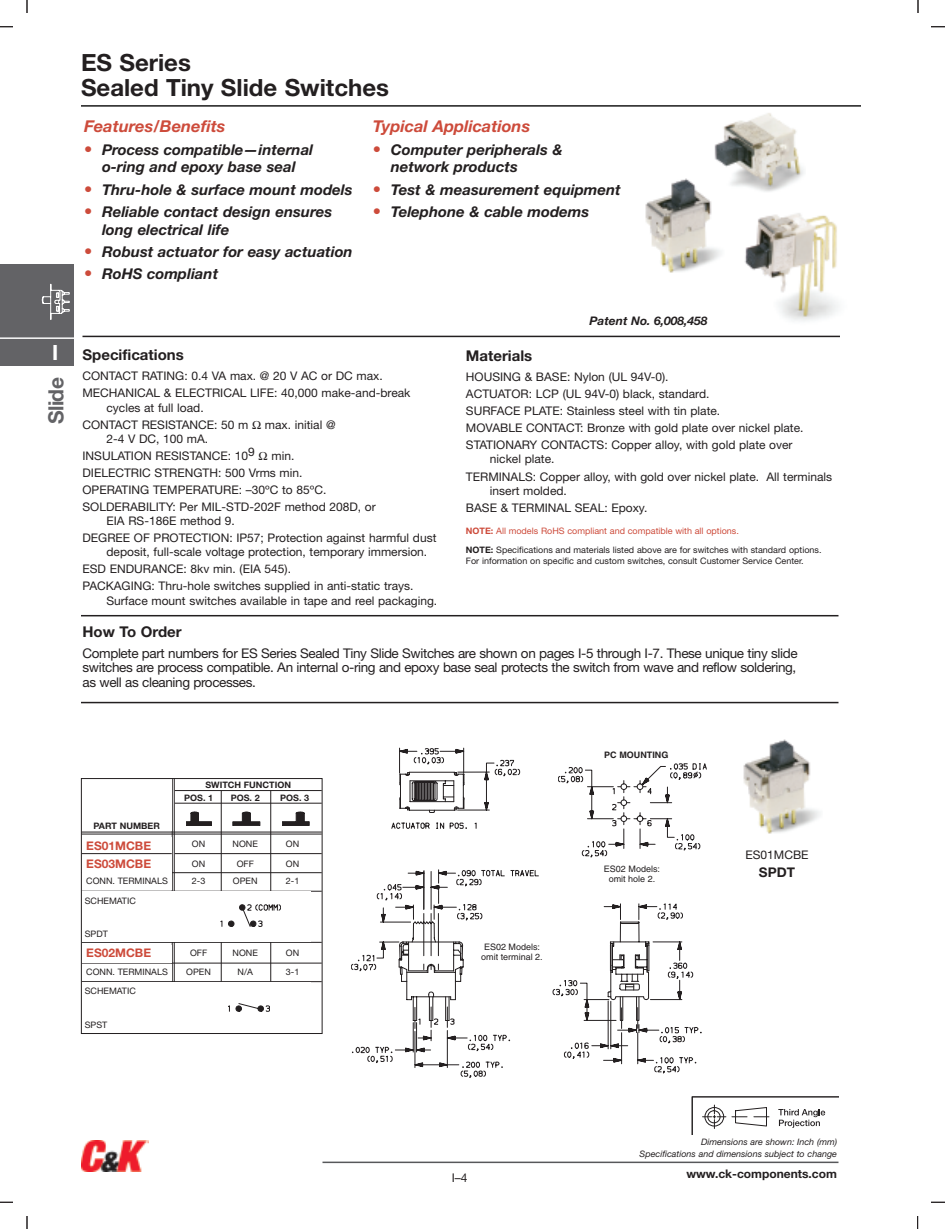
<style>
.page{position:relative;width:945px;height:1229px;background:#fff}
.page>*{position:absolute;margin:0;border:0;box-sizing:border-box;transform-origin:0 0}
.t1{font:700 23.7px/25.2px "Helvetica Neue";color:#231f20}
.t2{font:700 21px "Helvetica Neue";color:#636366}
.t3{font:700 21px "Helvetica Neue";color:#fff}
.t4{font:italic 700 16.35px "Helvetica Neue";color:#cd4b3b}
.t5{font:italic 700 14.85px/17.9px "Helvetica Neue";color:#231f20}
.t6{font:700 14.85px "Helvetica Neue";color:#231f20}
.t7{font:13.35px/14.9px "Helvetica Neue";letter-spacing:-.03em;color:#231f20;text-align:justify}
.t8{font:700 13.35px "Helvetica Neue";color:#231f20}
.t9{font:12px "Helvetica Neue";color:#231f20}
.t10{font:11.85px/17.1px "Helvetica Neue";color:#231f20}
.t11{font:700 11.85px/17.9px "Helvetica Neue";color:#cd4b3b}
.t12{font:700 11.85px "Helvetica Neue";color:#231f20}
.t13{font:italic 700 11.85px "Helvetica Neue";color:#231f20}
.t14{font:8.85px/19.4px "Helvetica Neue";color:#231f20}
.t15{font:italic 8.85px/11.9px "Helvetica Neue";color:#231f20;text-align:right}
.t16{font:8.85px/9.9px "Helvetica";color:#231f20;text-align:center}
.t17{font:700 8.85px/12.6px "Helvetica Neue";color:#231f20}
.t18{font:700 8.85px "Helvetica";color:#231f20}
.s1{font-style:normal;font-size:16.35px;color:#cd4b3b}
.s2{font-weight:700;color:#cd4b3b}
.s3{color:#cd4b3b}
.s4{font-weight:700}
</style>
<div class="page">
<hr style="left:322px;top:1161px;width:516px;height:2px;background:#57585a">
<img style="left:82px;top:1140px;width:66px;height:31px">
<svg style="left:0;top:0;width:28px;height:27px"></svg>
<svg style="left:0;top:1201px;width:28px;height:27px"></svg>
<div style="left:14px;top:13px;width:26px;height:27px;background:#fff"></div>
<div style="left:14px;top:1188px;width:26px;height:27px;background:#fff"></div>
<svg style="left:918px;top:0;width:27px;height:27px"></svg>
<svg style="left:917px;top:1201px;width:28px;height:27px"></svg>
<div style="left:0;top:264px;width:74px;height:102px;background:#636366"></div>
<hr style="left:0;top:337px;width:74px;height:2px;background:#fff">
<svg style="left:41px;top:283px;width:29px;height:37px"></svg>
<hr style="left:81px;top:105px;width:780px;height:2px;background:#000">
<svg style="left:692px;top:1096px;width:146px;height:38px"></svg>
<svg style="left:391px;top:747px;width:74px;height:82px"></svg>
<svg style="left:455px;top:750px;width:66px;height:79px"></svg>
<svg style="left:351px;top:869px;width:351px;height:208px"></svg>
<svg style="left:558px;top:763px;width:149px;height:95px"></svg>
<img style="left:744px;top:213px;width:94px;height:108px">
<img style="left:714px;top:113px;width:90px;height:79px">
<img style="left:645px;top:178px;width:79px;height:95px">
<hr style="left:82px;top:336px;width:758px;height:1px;background:#231f20">
<hr style="left:81px;top:615px;width:757px;height:1px;background:#231f20">
<hr style="left:81px;top:702px;width:757px;height:1px;background:#231f20">
<hr style="left:174px;top:778px;width:1px;height:204px;background:#231f20">
<hr style="left:172px;top:778px;width:1px;height:204px;background:#231f20">
<hr style="left:221px;top:790px;width:1px;height:191px;background:#231f20">
<hr style="left:270px;top:790px;width:1px;height:191px;background:#231f20">
<hr style="left:82px;top:831px;width:240px;height:1px;background:#231f20">
<hr style="left:82px;top:833px;width:240px;height:1px;background:#231f20">
<hr style="left:82px;top:872px;width:240px;height:1px;background:#231f20">
<hr style="left:82px;top:890px;width:240px;height:1px;background:#231f20">
<hr style="left:82px;top:942px;width:240px;height:1px;background:#231f20">
<hr style="left:82px;top:962px;width:240px;height:1px;background:#231f20">
<hr style="left:82px;top:981px;width:240px;height:1px;background:#231f20">
<div style="left:82px;top:891px;width:229px;height:51px;background:#fff"></div>
<hr style="left:175px;top:853px;width:147px;height:1px;background:#231f20">
<hr style="left:82px;top:853px;width:90px;height:1px;background:#231f20">
<hr style="left:175px;top:790px;width:147px;height:1px;background:#231f20">
<hr style="left:175px;top:802px;width:147px;height:1px;background:#231f20">
<div style="left:81px;top:778px;width:241px;height:255px;border:1px solid #231f20"></div>
<svg style="left:186px;top:811px;width:26px;height:14px"></svg>
<svg style="left:232px;top:811px;width:28px;height:15px"></svg>
<svg style="left:282px;top:811px;width:28px;height:14px"></svg>
<svg style="left:220px;top:904px;width:61px;height:22px"></svg>
<svg style="left:228px;top:1003px;width:42px;height:8px"></svg>
<div style="left:588px;top:315px;width:171px;height:15px;background:#fff"></div>
<img style="left:743px;top:739px;width:77px;height:95px">
<h2 class="t3" style="left:52px;top:345px;width:8px">I</h2>
<h2 class="t2" style="left:48px;top:424px;width:49px;rotate:-90deg">Slide</h2>
<h1 class="t1" style="left:81px;top:52px;width:310px">ES Series<br>Sealed Tiny Slide Switches</h1>
<h3 class="t4" style="left:84px;top:121px;width:143px">Features/Benefits</h3>
<p class="t5" style="left:84px;top:142px;width:231px;text-align:center"><span class="s1">•</span> Process compatible—internal o-ring and epoxy base seal</p>
<p class="t5" style="left:84px;top:182px;width:270px"><span class="s1">•</span> Thru-hole &amp; surface mount models</p>
<p class="t5" style="left:102px;top:204px;width:232px;text-indent:-18px"><span class="s1">•</span> Reliable contact design ensures long electrical life</p>
<p class="t5" style="left:84px;top:244px;width:270px"><span class="s1">•</span> Robust actuator for easy actuation</p>
<p class="t5" style="left:84px;top:266px;width:136px"><span class="s1">•</span> RoHS compliant</p>
<h3 class="t4" style="left:373px;top:121px;width:159px">Typical Applications</h3>
<p class="t5" style="left:391px;top:142px;width:173px;text-indent:-18px"><span class="s1">•</span> Computer peripherals &amp; network products</p>
<p class="t5" style="left:373px;top:182px;width:250px"><span class="s1">•</span> Test &amp; measurement equipment</p>
<p class="t5" style="left:373px;top:204px;width:218px"><span class="s1">•</span> Telephone &amp; cable modems</p>
<p class="t13" style="left:590px;top:316px;width:120px">Patent No. 6,008,458</p>
<p class="t6" style="left:82px;top:350px;width:103px">Specifications</p>
<p class="t10" style="left:82px;top:369px;width:329px">CONTACT RATING: 0.4 VA max. @ 20 V AC or DC max.<br>MECHANICAL &amp; ELECTRICAL LIFE: 40,000 make-and-break</p>
<p class="t10" style="left:82px;top:400px;width:167px;text-indent:24px">cycles at full load.<br>CONTACT RESISTANCE: 50 m</p>
<p class="t10" style="left:265px;top:417px;width:72px">max. initial @</p>
<p class="t10" style="left:83px;top:431px;width:174px;text-indent:24px">2-4 V DC, 100 mA.<br>INSULATION RESISTANCE: 109</p>
<p class="t10" style="left:82px;top:448px;width:295px;text-indent:189px">min.<br>DIELECTRIC STRENGTH: 500 Vrms min.<br>OPERATING TEMPERATURE: –30ºC to 85ºC.<br>SOLDERABILITY: Per MIL-STD-202F method 208D, or</p>
<p class="t10" style="left:82px;top:513px;width:355px;text-indent:24px">EIA RS-186E method 9.<br>DEGREE OF PROTECTION: IP57; Protection against harmful dust</p>
<p class="t10" style="left:82px;top:544px;width:346px;text-indent:24px">deposit, full-scale voltage protection, temporary immersion.<br>ESD ENDURANCE: 8kv min. (EIA 545).<br>PACKAGING: Thru-hole switches supplied in anti-static trays.</p>
<p class="t10" style="left:106px;top:593px;width:332px">Surface mount switches available in tape and reel packaging.</p>
<p class="t6" style="left:466px;top:350px;width:68px">Materials</p>
<p class="t10" style="left:466px;top:369px;width:339px">HOUSING &amp; BASE: Nylon (UL 94V-0).<br>ACTUATOR: LCP (UL 94V-0) black, standard.<br>SURFACE PLATE: Stainless steel with tin plate.<br>MOVABLE CONTACT: Bronze with gold plate over nickel plate.<br>STATIONARY CONTACTS: Copper alloy, with gold plate over</p>
<p class="t10" style="left:466px;top:452px;width:368px;text-indent:24px">nickel plate.<br>TERMINALS: Copper alloy, with gold over nickel plate. All terminals</p>
<p class="t10" style="left:466px;top:483px;width:183px;text-indent:24px">insert molded.<br>BASE &amp; TERMINAL SEAL: Epoxy.</p>
<p class="t14" style="left:466px;top:522px;width:357px"><span class="s2">NOTE:</span> <span class="s3">All models RoHS compliant and compatible with all options.<br></span><span class="s4">NOTE:</span> Specifications and materials listed above are for switches with standard options.</p>
<p class="t14" style="left:466px;top:552px;width:339px">For information on specific and custom switches, consult Customer Service Center.</p>
<p class="t6" style="left:82px;top:626px;width:101px">How To Order</p>
<p class="t7" style="left:82px;top:646px;width:717px">Complete part numbers for ES Series Sealed Tiny Slide Switches are shown on pages I-5 through I-7. These unique tiny slide switches are process compatible. An internal o-ring and epoxy base seal protects the switch from wave and reflow soldering, as well as cleaning processes.</p>
<p class="t17" style="left:94px;top:820px;width:68px">PART NUMBER</p>
<p class="t11" style="left:86px;top:838px;width:66px">ES01MCBE<br>ES03MCBE</p>
<p class="t17" style="left:184px;top:779px;width:108px;text-indent:21px">SWITCH FUNCTION<br>POS. 1</p>
<p class="t17" style="left:231px;top:792px;width:31px">POS. 2</p>
<p class="t17" style="left:280px;top:792px;width:31px">POS. 3</p>
<p class="t14" style="left:192px;top:835px;width:15px">ON</p>
<p class="t14" style="left:233px;top:835px;width:27px">NONE</p>
<p class="t14" style="left:286px;top:835px;width:15px">ON</p>
<p class="t14" style="left:192px;top:854px;width:15px">ON</p>
<p class="t14" style="left:237px;top:854px;width:19px">OFF</p>
<p class="t14" style="left:286px;top:854px;width:15px">ON</p>
<p class="t14" style="left:86px;top:872px;width:83px">CONN. TERMINALS</p>
<p class="t14" style="left:192px;top:872px;width:15px">2-3</p>
<p class="t14" style="left:233px;top:872px;width:26px">OPEN</p>
<p class="t14" style="left:286px;top:872px;width:15px">2-1</p>
<p class="t14" style="left:85px;top:891px;width:53px">SCHEMATIC</p>
<p class="t14" style="left:85px;top:925px;width:25px">SPDT</p>
<p class="t11" style="left:86px;top:945px;width:66px">ES02MCBE</p>
<p class="t14" style="left:190px;top:944px;width:19px">OFF</p>
<p class="t14" style="left:233px;top:944px;width:27px">NONE</p>
<p class="t14" style="left:286px;top:944px;width:15px">ON</p>
<p class="t14" style="left:86px;top:962px;width:83px">CONN. TERMINALS</p>
<p class="t14" style="left:186px;top:962px;width:26px">OPEN</p>
<p class="t14" style="left:238px;top:962px;width:17px">N/A</p>
<p class="t14" style="left:286px;top:962px;width:15px">3-1</p>
<p class="t14" style="left:85px;top:982px;width:53px">SCHEMATIC</p>
<p class="t14" style="left:85px;top:1015px;width:24px">SPST</p>
<p class="t16" style="left:481px;top:943px;width:63px">ES02 Models: omit terminal 2.</p>
<p class="t18" style="left:604px;top:752px;width:66px">PC MOUNTING</p>
<p class="t16" style="left:604px;top:865px;width:58px">ES02 Models: omit hole 2.</p>
<p class="t10" style="left:745px;top:847px;width:65px">ES01MCBE</p>
<p class="t8" style="left:759px;top:867px;width:38px">SPDT</p>
<p class="t9" style="left:452px;top:1173px;width:17px">I–4</p>
<p class="t15" style="left:640px;top:1136px;width:199px">Dimensions are shown: Inch (mm)<br>Specifications and dimensions subject to change</p>
<p class="t12" style="left:686px;top:1169px;width:152px">www.ck-components.com</p>
</div>
